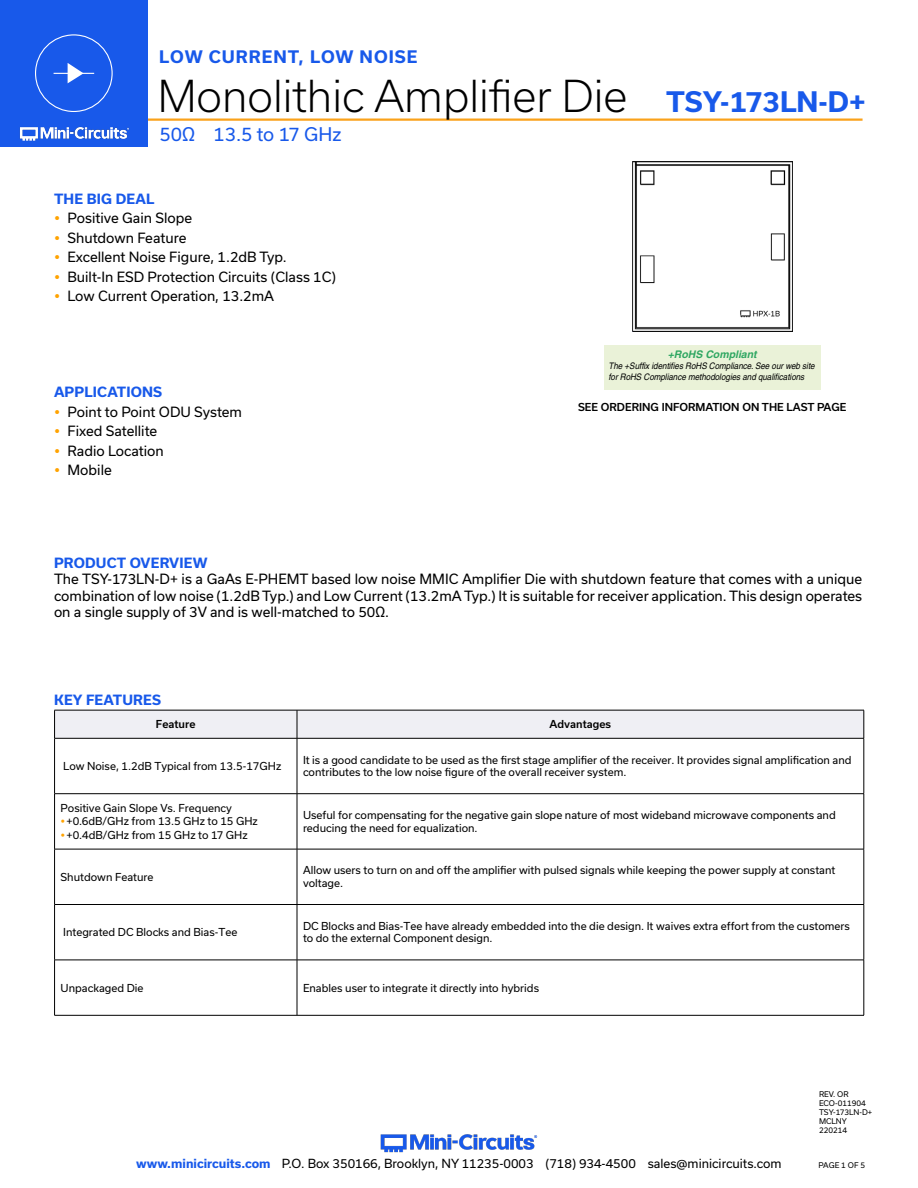
<style>
.page{position:relative;width:918px;height:1188px;background:#fff}
.page>*{position:absolute;margin:0;border:0;box-sizing:border-box;transform-origin:0 0}
.t1{font:300 42px "Usual";color:#000}
.t2{font:700 27px "Usual";color:#1859ea}
.Frequency{font:18px "Usual";color:#1859ea}
.t3{font:700 16.5px "Usual";letter-spacing:.065em;color:#1859ea}
.Regular_Copy{font:13.5px/16.2px "Usual";color:#000;text-align:justify}
.Blue_Headers{font:700 13.5px "Usual";letter-spacing:.015em;color:#1859ea}
.t4{font:12px "Usual";color:#000}
.Table_Body_Left_Just{font:10.5px/12.6px "Usual";color:#000}
.Table_Header_Center{font:500 10.5px "Usual";color:#000}
.t5{font:italic 700 10.5px "Helvetica";color:rgb(0 148 68/.8)}
.t6{font:italic 9px/10.8px "Helvetica";letter-spacing:-.005em;color:#000;scale:.9 1}
.Revision{font:7.5px "Usual";color:#000}
.s1{font-weight:700;color:#1859ea}
</style>
<div class="page">
<hr style="left:130px;top:118px;width:733px;height:3px;background:#faa21b">
<div style="left:0;top:0;width:148px;height:147px;background:#1859ea"></div>
<img style="left:19px;top:126px;width:111px;height:15px">
<div style="left:35px;top:34px;width:78px;height:78px;border:1px solid #fff;border-radius:50%"></div>
<hr style="left:54px;top:73px;width:40px;height:1px;background:#fff">
<svg style="left:68px;top:63px;width:16px;height:20px"></svg>
<img style="left:380px;top:1134px;width:158px;height:19px">
<svg style="left:54px;top:710px;width:811px;height:28px"></svg>
<hr style="left:54px;top:738px;width:243px;height:1px;background:#000">
<hr style="left:54px;top:738px;width:1px;height:56px;background:#000">
<hr style="left:297px;top:738px;width:567px;height:1px;background:#000">
<hr style="left:297px;top:738px;width:1px;height:56px;background:#000">
<hr style="left:864px;top:738px;width:1px;height:56px;background:#000">
<hr style="left:54px;top:793px;width:243px;height:1px;background:#000">
<hr style="left:54px;top:794px;width:1px;height:55px;background:#000">
<hr style="left:297px;top:793px;width:567px;height:1px;background:#000">
<hr style="left:297px;top:794px;width:1px;height:55px;background:#000">
<hr style="left:864px;top:794px;width:1px;height:55px;background:#000">
<hr style="left:54px;top:849px;width:243px;height:1px;background:#000">
<hr style="left:54px;top:849px;width:1px;height:55px;background:#000">
<hr style="left:297px;top:849px;width:567px;height:1px;background:#000">
<hr style="left:297px;top:849px;width:1px;height:55px;background:#000">
<hr style="left:864px;top:849px;width:1px;height:55px;background:#000">
<hr style="left:54px;top:904px;width:243px;height:1px;background:#000">
<hr style="left:54px;top:905px;width:1px;height:55px;background:#000">
<hr style="left:297px;top:904px;width:567px;height:1px;background:#000">
<hr style="left:297px;top:905px;width:1px;height:55px;background:#000">
<hr style="left:864px;top:905px;width:1px;height:55px;background:#000">
<hr style="left:54px;top:960px;width:243px;height:1px;background:#000">
<hr style="left:54px;top:960px;width:1px;height:55px;background:#000">
<hr style="left:297px;top:960px;width:567px;height:1px;background:#000">
<hr style="left:297px;top:960px;width:1px;height:55px;background:#000">
<hr style="left:864px;top:960px;width:1px;height:55px;background:#000">
<hr style="left:54px;top:1015px;width:243px;height:1px;background:#000">
<hr style="left:297px;top:1015px;width:567px;height:1px;background:#000">
<img style="left:632px;top:162px;width:161px;height:169px">
<div style="left:604px;top:345px;width:216px;height:45px;background:#eaf2d8"></div>
<h3 class="t3" style="left:159px;top:47px;width:260px">LOW CURRENT, LOW NOISE</h3>
<h1 class="t1" style="left:158px;top:72px;width:471px">Monolithic Amplifier Die</h1>
<p class="Frequency" style="left:160px;top:124px;width:183px">50Ω 13.5 to 17 GHz</p>
<p class="Blue_Headers" style="left:54px;top:191px;width:102px">THE BIG DEAL</p>
<p class="Regular_Copy" style="left:68px;top:210px;width:126px">Positive Gain Slope</p>
<p class="Regular_Copy" style="left:68px;top:230px;width:120px">Shutdown Feature</p>
<p class="Regular_Copy" style="left:68px;top:249px;width:221px">Excellent Noise Figure, 1.2dB Typ.</p>
<p class="Regular_Copy" style="left:68px;top:269px;width:270px">Built-In ESD Protection Circuits (Class 1C)</p>
<p class="Regular_Copy" style="left:68px;top:288px;width:208px">Low Current Operation, 13.2mA</p>
<h2 class="t2" style="left:666px;top:86px;width:201px">TSY-173LN-D+</h2>
<p class="Blue_Headers" style="left:54px;top:384px;width:110px">APPLICATIONS</p>
<p class="Regular_Copy" style="left:68px;top:403px;width:176px">Point to Point ODU System</p>
<p class="Regular_Copy" style="left:68px;top:423px;width:91px">Fixed Satellite</p>
<p class="Regular_Copy" style="left:68px;top:442px;width:98px">Radio Location</p>
<p class="Regular_Copy" style="left:68px;top:462px;width:46px">Mobile</p>
<p class="t5" style="left:668px;top:348px;width:90px">+RoHS Compliant</p>
<p class="t6" style="left:609px;top:361px;width:231px">The +Suffix identifies RoHS Compliance. See our web site for RoHS Compliance methodologies and qualifications</p>
<p class="Table_Header_Center" style="left:578px;top:401px;width:270px">SEE ORDERING INFORMATION ON THE LAST PAGE</p>
<p class="Blue_Headers" style="left:54px;top:555px;width:155px">PRODUCT OVERVIEW</p>
<p class="Regular_Copy" style="left:54px;top:571px;width:810px">The TSY-173LN-D+ is a GaAs E-PHEMT based low noise MMIC Amplifier Die with shutdown feature that comes with a unique combination of low noise (1.2dB Typ.) and Low Current (13.2mA Typ.) It is suitable for receiver application. This design operates on a single supply of 3V and is well-matched to 50Ω.</p>
<p class="Blue_Headers" style="left:54px;top:692px;width:108px">KEY FEATURES</p>
<p class="Table_Header_Center" style="left:156px;top:718px;width:41px">Feature</p>
<p class="Table_Header_Center" style="left:550px;top:718px;width:63px">Advantages</p>
<p class="Table_Body_Left_Just" style="left:63px;top:760px;width:220px">Low Noise, 1.2dB Typical from 13.5-17GHz</p>
<p class="Table_Body_Left_Just" style="left:303px;top:753px;width:550px">It is a good candidate to be used as the first stage amplifier of the receiver. It provides signal amplification and contributes to the low noise figure of the overall receiver system.</p>
<p class="Table_Body_Left_Just" style="left:61px;top:802px;width:173px">Positive Gain Slope Vs. Frequency</p>
<p class="Table_Body_Left_Just" style="left:67px;top:815px;width:193px">+0.6dB/GHz from 13.5 GHz to 15 GHz</p>
<p class="Table_Body_Left_Just" style="left:67px;top:829px;width:183px">+0.4dB/GHz from 15 GHz to 17 GHz</p>
<p class="Table_Body_Left_Just" style="left:303px;top:809px;width:534px">Useful for compensating for the negative gain slope nature of most wideband microwave components and reducing the need for equalization.</p>
<p class="Table_Body_Left_Just" style="left:61px;top:871px;width:95px">Shutdown Feature</p>
<p class="Table_Body_Left_Just" style="left:303px;top:864px;width:534px">Allow users to turn on and off the amplifier with pulsed signals while keeping the power supply at constant voltage.</p>
<p class="Table_Body_Left_Just" style="left:63px;top:926px;width:176px">Integrated DC Blocks and Bias-Tee</p>
<p class="Table_Body_Left_Just" style="left:303px;top:920px;width:548px">DC Blocks and Bias-Tee have already embedded into the die design. It waives extra effort from the customers to do the external Component design.</p>
<p class="Table_Body_Left_Just" style="left:61px;top:981px;width:85px">Unpackaged Die</p>
<p class="Table_Body_Left_Just" style="left:303px;top:981px;width:238px">Enables user to integrate it directly into hybrids</p>
<p class="Revision" style="left:819px;top:1090px;width:31px">REV. OR</p>
<p class="Revision" style="left:819px;top:1099px;width:48px">ECO-011904</p>
<p class="Revision" style="left:819px;top:1108px;width:55px">TSY-173LN-D+</p>
<p class="Revision" style="left:819px;top:1117px;width:30px">MCLNY</p>
<p class="Revision" style="left:819px;top:1126px;width:30px">220214</p>
<p class="t4" style="left:136px;top:1157px;width:647px"><span class="s1">www.minicircuits.com</span> P.O. Box 350166, Brooklyn, NY 11235-0003 (718) 934-4500 sales@minicircuits.com</p>
<p class="Revision" style="left:819px;top:1161px;width:48px">PAGE 1 OF 5</p>
</div>
